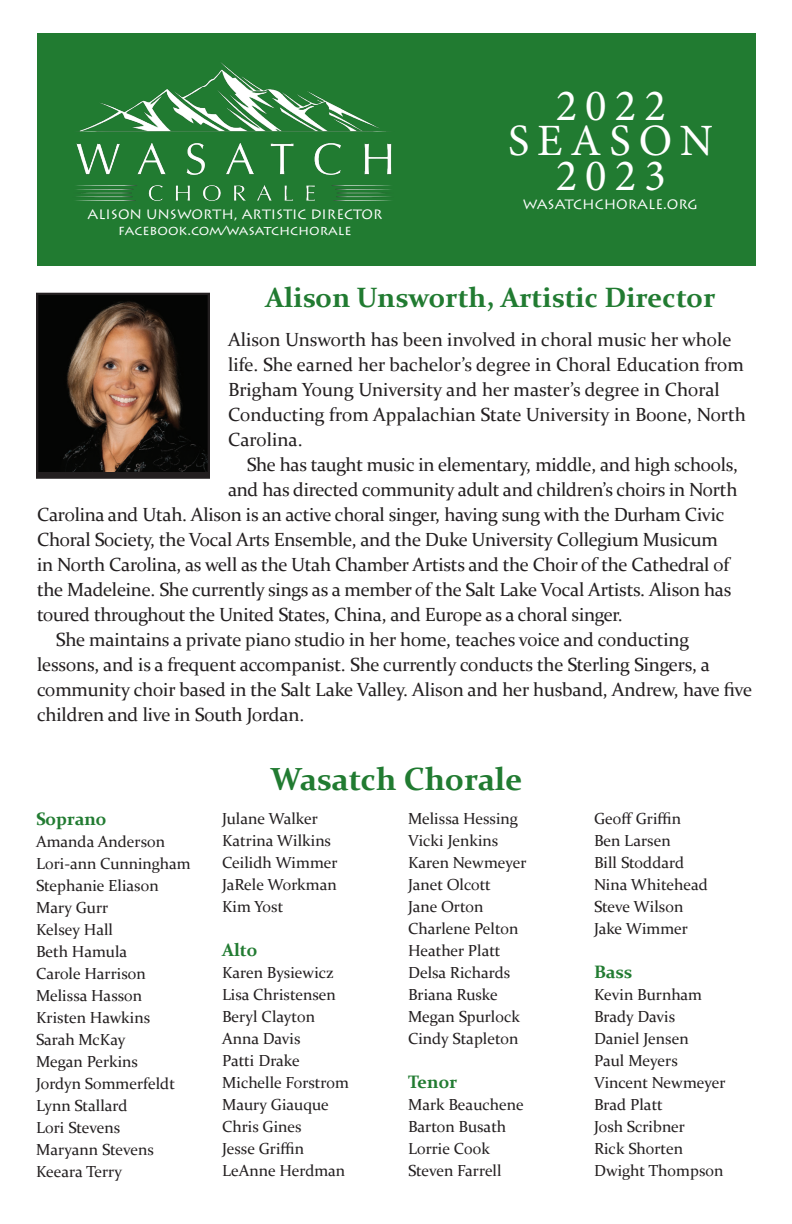
<style>
.page{position:relative;width:792px;height:1224px;background:#fff}
.page>*{position:absolute;margin:0;border:0;box-sizing:border-box;transform-origin:0 0}
.t1{font:44.8px "Minion Pro";letter-spacing:.18em;color:#fff}
.t2{font:700 32px "Constantia";color:#217b31}
.t3{font:700 28px "Constantia";color:#217b31}
.t4{font:19px/25px "Constantia";letter-spacing:-.015em;color:#231f20}
.t5{font:700 18px "Constantia";color:#217b31}
.t6{font:16px/22px "Constantia";color:#231f20}
.t7{font:13.6px "Lithos Pro";color:#fff}
</style>
<div class="page">
<div style="left:37px;top:33px;width:719px;height:233px;background:#217b31"></div>
<img style="left:76px;top:62px;width:316px;height:139px">
<div style="left:37px;top:294px;width:172px;height:184px;background:#231f20"></div>
<img style="left:39px;top:296px;width:168px;height:176px">
<div style="left:36px;top:293px;width:174px;height:186px;border:2px solid #231f20"></div>
<p class="t7" style="left:87px;top:206px;width:296px">ALISON UNSWORTH, ARTISTIC DIRECTOR</p>
<p class="t7" style="left:118px;top:223px;width:235px">facebook.com/wasatchchorale</p>
<p class="t1" style="left:556px;top:79px;width:112px">2022</p>
<p class="t1" style="left:508px;top:114px;width:206px">SEASON</p>
<p class="t1" style="left:556px;top:149px;width:112px">2023</p>
<p class="t7" style="left:523px;top:196px;width:176px">WASATCHCHORALE.ORG</p>
<p class="t3" style="left:266px;top:278px;width:452px">Alison Unsworth, Artistic Director</p>
<p class="t4" style="left:228px;top:326px;width:519px">Alison Unsworth has been involved in choral music her whole life. She earned her bachelor’s degree in Choral Education from Brigham Young University and her master’s degree in Choral Conducting from Appalachian State University in Boone, North Carolina.</p>
<p class="t4" style="left:247px;top:451px;width:493px">She has taught music in elementary, middle, and high schools,</p>
<p class="t4" style="left:228px;top:476px;width:511px">and has directed community adult and children’s choirs in North</p>
<p class="t4" style="left:37px;top:501px;width:689px">Carolina and Utah. Alison is an active choral singer, having sung with the Durham Civic</p>
<p class="t4" style="left:37px;top:526px;width:682px">Choral Society, the Vocal Arts Ensemble, and the Duke University Collegium Musicum</p>
<p class="t4" style="left:37px;top:551px;width:694px">in North Carolina, as well as the Utah Chamber Artists and the Choir of the Cathedral of</p>
<p class="t4" style="left:37px;top:576px;width:696px">the Madeleine. She currently sings as a member of the Salt Lake Vocal Artists. Alison has</p>
<p class="t4" style="left:37px;top:601px;width:587px">toured throughout the United States, China, and Europe as a choral singer.</p>
<p class="t4" style="left:37px;top:626px;width:717px;text-indent:19px">She maintains a private piano studio in her home, teaches voice and conducting lessons, and is a frequent accompanist. She currently conducts the Sterling Singers, a community choir based in the Salt Lake Valley. Alison and her husband, Andrew, have five children and live in South Jordan.</p>
<p class="t5" style="left:36px;top:807px;width:72px">Soprano</p>
<p class="t6" style="left:36px;top:830px;width:156px">Amanda Anderson<br>Lori-ann Cunningham<br>Stephanie Eliason<br>Mary Gurr<br>Kelsey Hall<br>Beth Hamula<br>Carole Harrison<br>Melissa Hasson<br>Kristen Hawkins<br>Sarah McKay<br>Megan Perkins<br>Jordyn Sommerfeldt<br>Lynn Stallard<br>Lori Stevens<br>Maryann Stevens<br>Keeara Terry</p>
<p class="t2" style="left:270px;top:757px;width:254px">Wasatch Chorale</p>
<p class="t6" style="left:222px;top:807px;width:117px">Julane Walker<br>Katrina Wilkins<br>Ceilidh Wimmer<br>JaRele Workman<br>Kim Yost</p>
<p class="t5" style="left:222px;top:937px;width:37px">Alto</p>
<p class="t6" style="left:222px;top:961px;width:129px">Karen Bysiewicz<br>Lisa Christensen<br>Beryl Clayton<br>Anna Davis<br>Patti Drake<br>Michelle Forstrom<br>Maury Giauque<br>Chris Gines<br>Jesse Griffin<br>LeAnne Herdman</p>
<p class="t6" style="left:408px;top:807px;width:120px">Melissa Hessing<br>Vicki Jenkins<br>Karen Newmeyer<br>Janet Olcott<br>Jane Orton<br>Charlene Pelton<br>Heather Platt<br>Delsa Richards<br>Briana Ruske<br>Megan Spurlock<br>Cindy Stapleton</p>
<p class="t5" style="left:408px;top:1069px;width:51px">Tenor</p>
<p class="t6" style="left:408px;top:1093px;width:117px">Mark Beauchene<br>Barton Busath<br>Lorrie Cook<br>Steven Farrell</p>
<p class="t6" style="left:594px;top:807px;width:115px">Geoff Griffin<br>Ben Larsen<br>Bill Stoddard<br>Nina Whitehead<br>Steve Wilson<br>Jake Wimmer</p>
<p class="t5" style="left:594px;top:959px;width:39px">Bass</p>
<p class="t6" style="left:594px;top:983px;width:133px">Kevin Burnham<br>Brady Davis<br>Daniel Jensen<br>Paul Meyers<br>Vincent Newmeyer<br>Brad Platt<br>Josh Scribner<br>Rick Shorten<br>Dwight Thompson</p>
</div>
